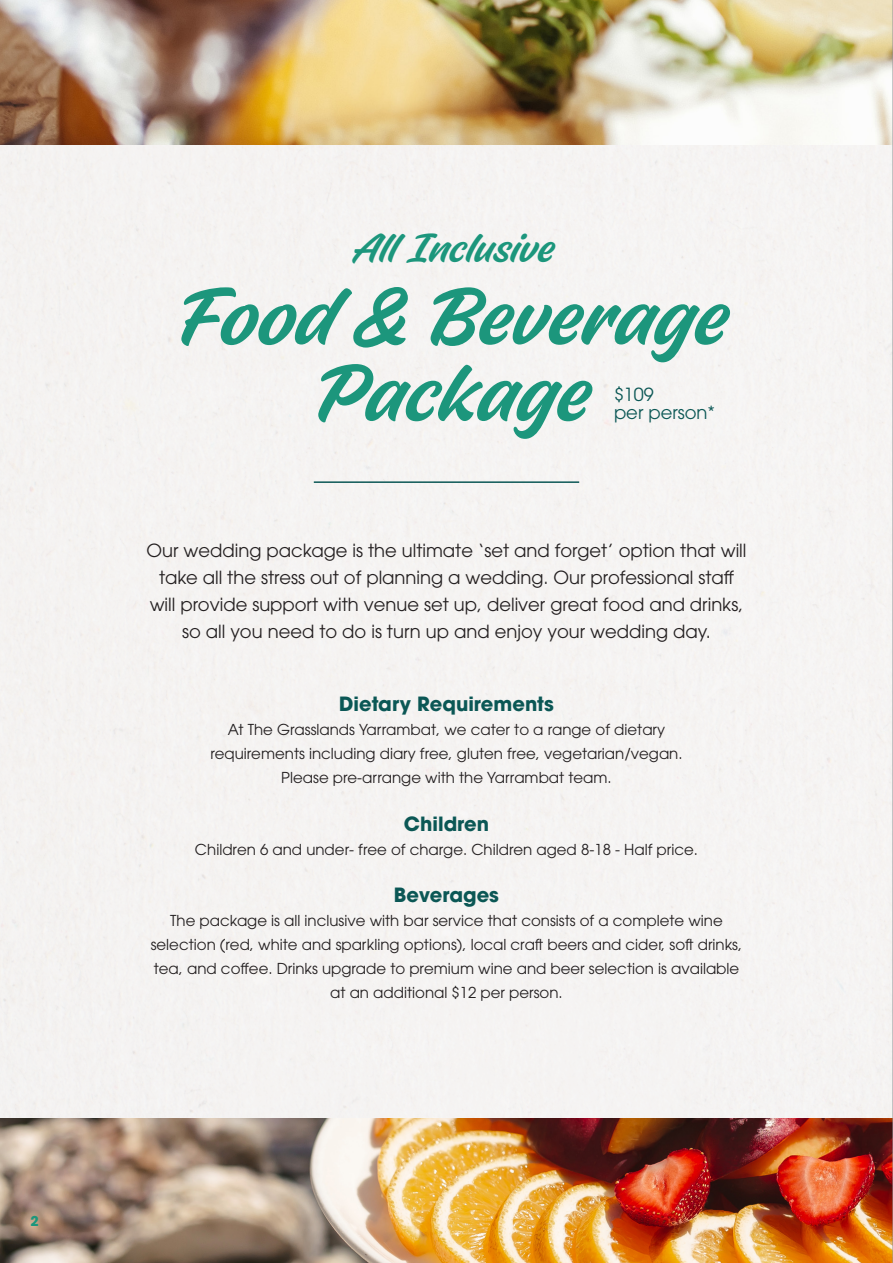
<style>
.page{position:relative;width:893px;height:1263px;background:#fff}
.page>*{position:absolute;margin:0;border:0;box-sizing:border-box;transform-origin:0 0}
.t1{font:90px/76.5px "Fineday Style Twonon connect";color:#1c967c;text-align:center}
.t2{font:45px "Fineday Style Twonon connect";color:#1c967c}
.t3{font:700 19.5px "ITC Avant Garde Pro";color:#0b5755}
.t4{font:18px/27px "ITC Avant Garde Pro";color:#231f20;text-align:center}
.t5{font:18px "ITC Avant Garde Pro";color:#0b5755}
.Body{font:15px/24px "ITC Avant Garde Pro";color:#231f20;text-align:center}
.t6{font:700 13.5px "ITC Avant Garde Pro";color:#1c967c}
</style>
<div class="page">
<img style="left:0;top:0;width:892px;height:145px">
<img style="left:0;top:1118px;width:892px;height:145px">
<hr style="left:314px;top:481px;width:265px;height:2px;background:#0b5755">
<hr style="left:892px;top:0;width:1px;height:1263px;background:#939598">
<p class="t6" style="left:31px;top:1212px;width:10px">2</p>
<h1 class="t2" style="left:351px;top:224px;width:204px">All Inclusive</h1>
<h1 class="t1" style="left:179px;top:289px;width:549px">Food &amp; Beverage<br>Package</h1>
<h3 class="t5" style="left:614px;top:383px;width:41px">$109</h3>
<h3 class="t5" style="left:614px;top:401px;width:103px">per person*</h3>
<h3 class="t4" style="left:147px;top:536px;width:601px">Our wedding package is the ultimate ‘set and forget’ option that will take all the stress out of planning a wedding. Our professional staff will provide support with venue set up, deliver great food and drinks, so all you need to do is turn up and enjoy your wedding day.</h3>
<h3 class="t3" style="left:339px;top:691px;width:216px">Dietary Requirements</h3>
<p class="Body" style="left:210px;top:718px;width:474px">At The Grasslands Yarrambat, we cater to a range of dietary requirements including diary free, gluten free, vegetarian/vegan.<br>Please pre-arrange with the Yarrambat team.</p>
<h3 class="t3" style="left:404px;top:811px;width:87px">Children</h3>
<p class="Body" style="left:195px;top:837px;width:504px">Children 6 and under- free of charge. Children aged 8-18 - Half price.</p>
<h3 class="t3" style="left:394px;top:882px;width:107px">Beverages</h3>
<p class="Body" style="left:151px;top:908px;width:593px">The package is all inclusive with bar service that consists of a complete wine selection (red, white and sparkling options), local craft beers and cider, soft drinks, tea, and coffee. Drinks upgrade to premium wine and beer selection is available at an additional $12 per person.</p>
</div>
